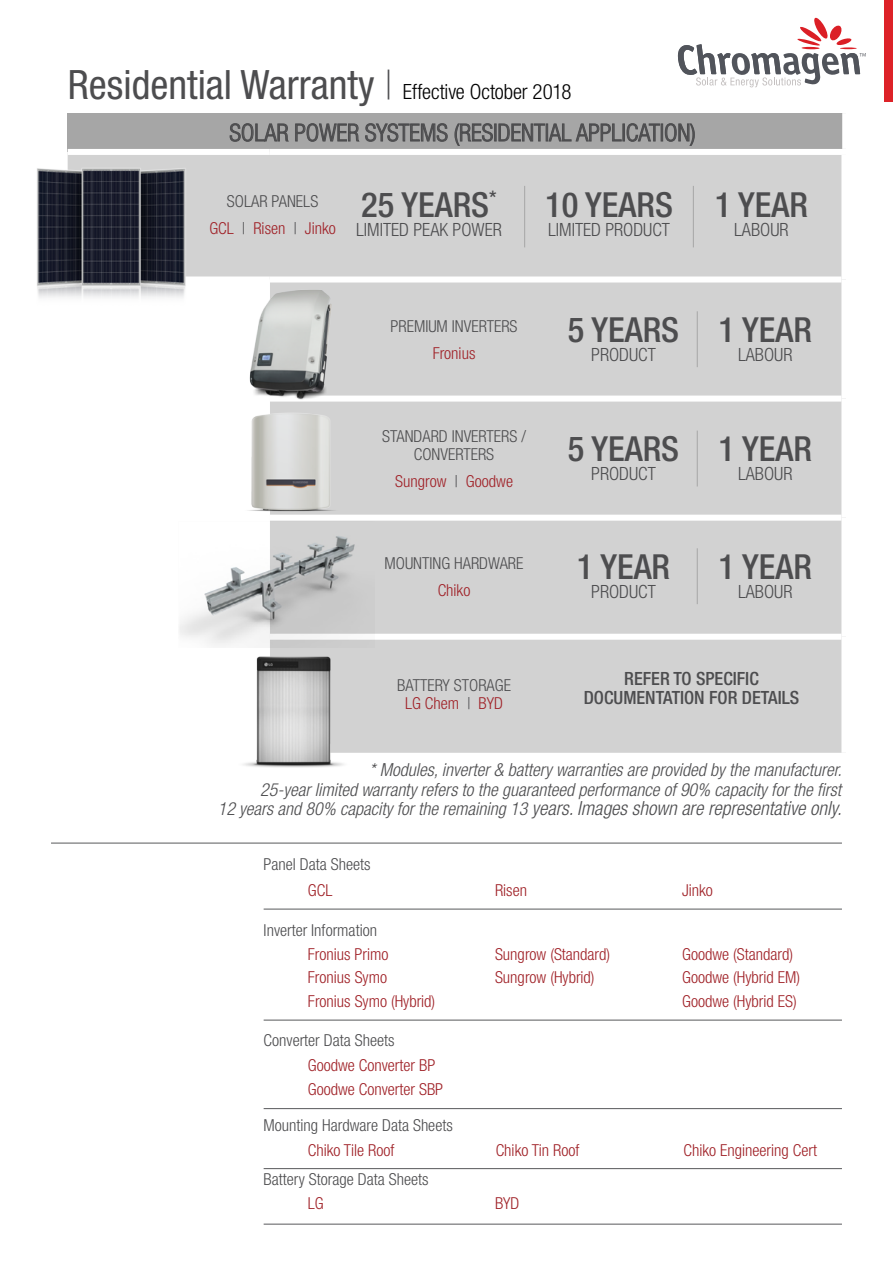
<style>
.page{position:relative;width:893px;height:1263px;background:#fff}
.page>*{position:absolute;margin:0;border:0;box-sizing:border-box;transform-origin:0 0}
.t1{font:500 condensed 34.5px "Helvetica Neue LT Pro";color:#4d4d4f}
.t2{font:300 condensed 24px "Helvetica Neue LT Pro";color:#4d4d4f}
.t3{font:300 condensed 21px "Helvetica Neue LT Pro";letter-spacing:-.005em;color:#000}
.t4{font:italic 300 condensed 19.5px "Helvetica Neue LT Pro";color:#4d4d4f}
.t5{font:300 condensed 18.3px "Helvetica Neue LT Pro";color:#4d4d4f}
.t6{font:500 condensed 18.3px/19.2px "Helvetica Neue LT Pro";color:#4d4d4f;text-align:center}
.t7{font:italic 300 condensed 18px/19.5px "Helvetica Neue LT Pro";color:#4d4d4f;text-align:right}
.t8{font:300 condensed 16.5px/23.9px "Helvetica Neue LT Pro";color:#a02228}
.t9{font:300 condensed 16.5px/18px "Helvetica Neue LT Pro";color:#4d4d4f;text-align:center}
.s1{font-weight:400;font-size:40.5px;color:#4d4d4f}
.s2{font-weight:100;font-size:40.5px;color:#4d4d4f}
.s3{color:#a02228}
.s4{color:#4d4d4f}
.s5{font-size:18px}
</style>
<div class="page">
<div style="left:68px;top:113px;width:778px;height:39px;background:#a6a6a6"></div>
<div style="left:68px;top:155px;width:773px;height:598px;background:#d2d2d2"></div>
<svg style="left:68px;top:282px;width:202px;height:471px"></svg>
<div style="left:68px;top:396px;width:202px;height:6px;background:#fff"></div>
<div style="left:270px;top:396px;width:571px;height:6px;background:#fff"></div>
<div style="left:68px;top:515px;width:202px;height:6px;background:#fff"></div>
<div style="left:270px;top:515px;width:571px;height:6px;background:#fff"></div>
<div style="left:68px;top:634px;width:202px;height:6px;background:#fff"></div>
<div style="left:270px;top:634px;width:571px;height:6px;background:#fff"></div>
<div style="left:68px;top:149px;width:202px;height:6px;background:#fff"></div>
<div style="left:270px;top:149px;width:580px;height:6px;background:#fff"></div>
<div style="left:68px;top:276px;width:202px;height:6px;background:#fff"></div>
<div style="left:270px;top:276px;width:571px;height:6px;background:#fff"></div>
<div style="left:842px;top:113px;width:8px;height:36px;background:#fff"></div>
<svg style="left:229px;top:123px;width:60px;height:19px"></svg>
<svg style="left:295px;top:123px;width:64px;height:19px"></svg>
<svg style="left:365px;top:123px;width:83px;height:19px"></svg>
<svg style="left:454px;top:123px;width:241px;height:23px"></svg>
<hr style="left:693px;top:186px;width:1px;height:61px;background:#a6a6a6">
<hr style="left:524px;top:186px;width:1px;height:61px;background:#a6a6a6">
<hr style="left:697px;top:311px;width:1px;height:56px;background:#a6a6a6">
<hr style="left:697px;top:431px;width:1px;height:55px;background:#a6a6a6">
<img style="left:37px;top:159px;width:160px;height:168px">
<img style="left:226px;top:401px;width:130px;height:121px">
<img style="left:230px;top:283px;width:122px;height:122px">
<div style="left:884px;top:0;width:9px;height:101px;background:#dd2228"></div>
<svg style="left:678px;top:17px;width:188px;height:70px"></svg>
<img style="left:238px;top:648px;width:111px;height:120px">
<hr style="left:51px;top:843px;width:791px;height:1px;background:#58595b">
<hr style="left:697px;top:548px;width:1px;height:56px;background:#a6a6a6">
<hr style="left:264px;top:909px;width:578px;height:1px;background:#58595b">
<hr style="left:264px;top:1020px;width:578px;height:1px;background:#58595b">
<hr style="left:264px;top:1108px;width:578px;height:1px;background:#58595b">
<hr style="left:264px;top:1168px;width:578px;height:1px;background:#58595b">
<hr style="left:264px;top:1224px;width:578px;height:1px;background:#58595b">
<img style="left:179px;top:522px;width:195px;height:126px">
<p class="t3" style="left:68px;top:79px;width:505px"><span class="s1">Residential Warranty</span> <span class="s2">|</span> Effective October 2018</p>
<h2 class="t2" style="left:229px;top:119px;width:468px">SOLAR POWER SYSTEMS (RESIDENTIAL APPLICATION)</h2>
<p class="t9" style="left:209px;top:187px;width:128px;line-height:27px">SOLAR PANELS<br><span class="s3">GCL</span> | <span class="s3">Risen</span> | <span class="s3">Jinko</span></p>
<h1 class="t1" style="left:361px;top:184px;width:137px">25 YEARS<sup>*</sup></h1>
<p class="t5" style="left:356px;top:219px;width:147px">LIMITED PEAK POWER</p>
<h1 class="t1" style="left:545px;top:184px;width:129px">10 YEARS</h1>
<p class="t5" style="left:548px;top:219px;width:123px">LIMITED PRODUCT</p>
<h1 class="t1" style="left:715px;top:184px;width:95px">1 YEAR</h1>
<p class="t5" style="left:734px;top:219px;width:56px">LABOUR</p>
<p class="t9" style="left:391px;top:317px;width:128px">PREMIUM INVERTERS</p>
<p class="t8" style="left:433px;top:341px;width:44px">Fronius</p>
<p class="t9" style="left:382px;top:427px;width:145px">STANDARD INVERTERS /<br>CONVERTERS</p>
<p class="t8" style="left:395px;top:469px;width:119px">Sungrow <span class="s4">|</span> Goodwe</p>
<p class="t9" style="left:385px;top:554px;width:141px">MOUNTING HARDWARE</p>
<p class="t8" style="left:438px;top:578px;width:34px">Chiko</p>
<h1 class="t1" style="left:568px;top:309px;width:113px">5 YEARS</h1>
<p class="t5" style="left:591px;top:344px;width:66px">PRODUCT</p>
<h1 class="t1" style="left:568px;top:428px;width:113px">5 YEARS</h1>
<p class="t5" style="left:591px;top:463px;width:66px">PRODUCT</p>
<h1 class="t1" style="left:577px;top:546px;width:95px">1 YEAR</h1>
<p class="t5" style="left:591px;top:581px;width:66px">PRODUCT</p>
<h1 class="t1" style="left:719px;top:309px;width:95px">1 YEAR</h1>
<p class="t5" style="left:738px;top:344px;width:56px">LABOUR</p>
<h1 class="t1" style="left:719px;top:428px;width:95px">1 YEAR</h1>
<p class="t5" style="left:738px;top:463px;width:56px">LABOUR</p>
<h1 class="t1" style="left:719px;top:546px;width:95px">1 YEAR</h1>
<p class="t5" style="left:738px;top:581px;width:56px">LABOUR</p>
<p class="t9" style="left:397px;top:676px;width:115px">BATTERY STORAGE<br><span class="s3">LG Chem</span> | <span class="s3">BYD</span></p>
<p class="t6" style="left:584px;top:669px;width:217px">REFER TO SPECIFIC<br>DOCUMENTATION FOR DETAILS</p>
<p class="t7" style="left:260px;top:761px;width:583px">* Modules, inverter &amp; battery warranties are provided by the manufacturer.<br>25-year limited warranty refers to the guaranteed performance of 90% capacity for the first</p>
<p class="t4" style="left:218px;top:797px;width:626px"><span class="s5">12 years and 80% capacity for the remaining 13</span> years. Images shown are representative only.</p>
<p class="t9" style="left:264px;top:855px;width:108px">Panel Data Sheets</p>
<p class="t8" style="left:308px;top:878px;width:26px">GCL</p>
<p class="t8" style="left:495px;top:878px;width:34px">Risen</p>
<p class="t8" style="left:682px;top:878px;width:32px">Jinko</p>
<p class="t9" style="left:264px;top:921px;width:115px">Inverter Information</p>
<p class="t8" style="left:308px;top:942px;width:82px">Fronius Primo</p>
<p class="t8" style="left:495px;top:942px;width:117px">Sungrow (Standard)</p>
<p class="t8" style="left:682px;top:942px;width:112px">Goodwe (Standard)</p>
<p class="t8" style="left:308px;top:965px;width:81px">Fronius Symo</p>
<p class="t8" style="left:495px;top:965px;width:101px">Sungrow (Hybrid)</p>
<p class="t8" style="left:682px;top:965px;width:119px">Goodwe (Hybrid EM)</p>
<p class="t8" style="left:308px;top:989px;width:129px">Fronius Symo (Hybrid)</p>
<p class="t8" style="left:682px;top:989px;width:116px">Goodwe (Hybrid ES)</p>
<p class="t9" style="left:264px;top:1031px;width:132px">Converter Data Sheets</p>
<p class="t8" style="left:308px;top:1053px;width:137px">Goodwe Converter BP<br>Goodwe Converter SBP</p>
<p class="t9" style="left:264px;top:1116px;width:191px">Mounting Hardware Data Sheets</p>
<p class="t9" style="left:264px;top:1170px;width:166px">Battery Storage Data Sheets</p>
<p class="t8" style="left:308px;top:1138px;width:88px">Chiko Tile Roof</p>
<p class="t8" style="left:496px;top:1138px;width:85px">Chiko Tin Roof</p>
<p class="t8" style="left:683px;top:1138px;width:135px">Chiko Engineering Cert</p>
<p class="t8" style="left:308px;top:1191px;width:17px">LG</p>
<p class="t8" style="left:495px;top:1191px;width:26px">BYD</p>
</div>
